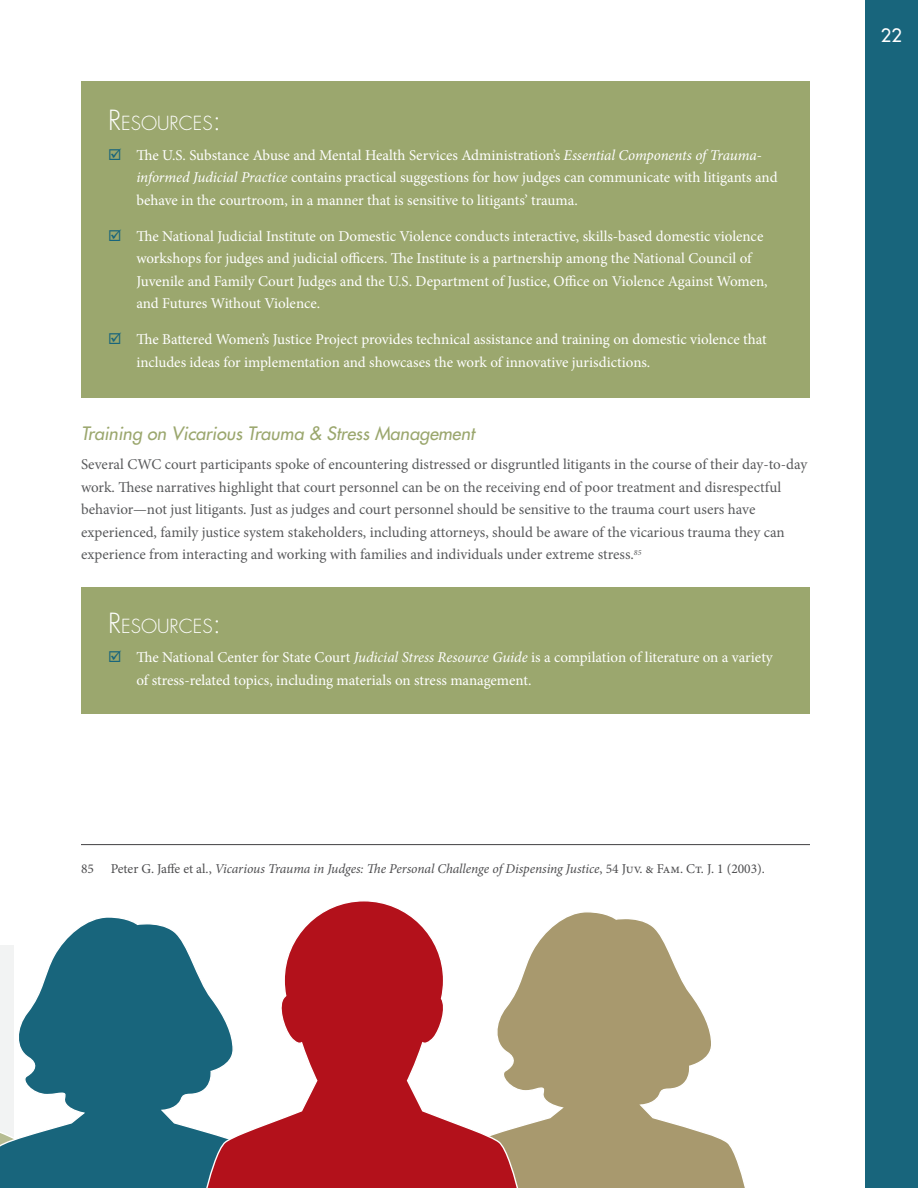
<style>
.page{position:relative;width:918px;height:1188px;background:#fff}
.page>*{position:absolute;margin:0;border:0;box-sizing:border-box;transform-origin:0 0}
.Subhead_Reversed{font:300 18.9px "Futura Std";color:#fff}
.Body_Subhead_Italic{font:italic 500 18px "Futura Std";color:#9ba76e}
.t1{font:500 18px "Futura Std";color:#fff}
.Resources_List{font:15px/22.5px "Minion Pro";letter-spacing:-.015em;color:#fff}
.Body{font:15px/22.5px "Minion Pro";color:#58595b}
.Footnote_Copy{font:italic 13.5px "Minion Pro";letter-spacing:-.005em;color:#4d4d4f}
.s1{font-size:27px}
.s2{color:#18657c}
.s3{font-style:italic}
.s4{font-style:normal}
</style>
<div class="page">
<div style="left:865px;top:0;width:53px;height:1188px;background:#18657c"></div>
<div style="left:81px;top:588px;width:729px;height:126px;background:#9ba76e"></div>
<div style="left:81px;top:81px;width:729px;height:316px;background:#9ba76e"></div>
<hr style="left:81px;top:844px;width:729px;height:1px;background:#414042">
<svg style="left:0;top:917px;width:201px;height:271px"></svg>
<svg style="left:523px;top:912px;width:222px;height:276px"></svg>
<svg style="left:201px;top:901px;width:322px;height:287px"></svg>
<p class="Subhead_Reversed" style="left:108px;top:112px;width:115px"><span class="s1">R</span>ESOURCES <span class="s1">:</span></p>
<p class="Resources_List" style="left:136px;top:144px;width:643px;text-indent:-28px"><span class="s2">☑</span> The U.S. Substance Abuse and Mental Health Services Administration’s <span class="s3">Essential Components of Trauma&shy;informed Judicial Practice</span> contains practical suggestions for how judges can communicate with litigants and behave in the courtroom, in a manner that is sensitive to litigants’ trauma.</p>
<p class="Resources_List" style="left:136px;top:225px;width:633px;text-indent:-28px"><span class="s2">☑</span> The National Judicial Institute on Domestic Violence conducts interactive, skills-based domestic violence workshops for judges and judicial officers. The Institute is a partnership among the National Council of Juvenile and Family Court Judges and the U.S. Department of Justice, Office on Violence Against Women, and Futures Without Violence.</p>
<p class="Resources_List" style="left:136px;top:328px;width:632px;text-indent:-28px"><span class="s2">☑</span> The Battered Women’s Justice Project provides technical assistance and training on domestic violence that includes ideas for implementation and showcases the work of innovative jurisdictions.</p>
<p class="Body_Subhead_Italic" style="left:81px;top:422px;width:395px">Training on Vicarious Trauma &amp; Stress Management</p>
<p class="Body" style="left:81px;top:453px;width:728px">Several CWC court participants spoke of encountering distressed or disgruntled litigants in the course of their day-to-day work. These narratives highlight that court personnel can be on the receiving end of poor treatment and disrespectful behavior—not just litigants. Just as judges and court personnel should be sensitive to the trauma court users have experienced, family justice system stakeholders, including attorneys, should be aware of the vicarious trauma they can experience from interacting and working with families and individuals under extreme stress.<sup>85</sup></p>
<p class="Subhead_Reversed" style="left:108px;top:614px;width:115px"><span class="s1">R</span>ESOURCES <span class="s1">:</span></p>
<p class="Resources_List" style="left:136px;top:646px;width:638px;text-indent:-28px"><span class="s2">☑</span> The National Center for State Court <span class="s3">Judicial Stress Resource Guide</span> is a compilation of literature on a variety of stress-related topics, including materials on stress management.</p>
<p class="Footnote_Copy" style="left:81px;top:860px;width:686px"><span class="s4">85 Peter G. Jaffe et al.,</span> Vicarious Trauma in Judges: The Personal Challenge of Dispensing Justice<span class="s4">, 54 Juv. &amp; Fam. Ct. J. 1 (2003).</span></p>
<p class="t1" style="left:881px;top:24px;width:22px">22</p>
</div>
